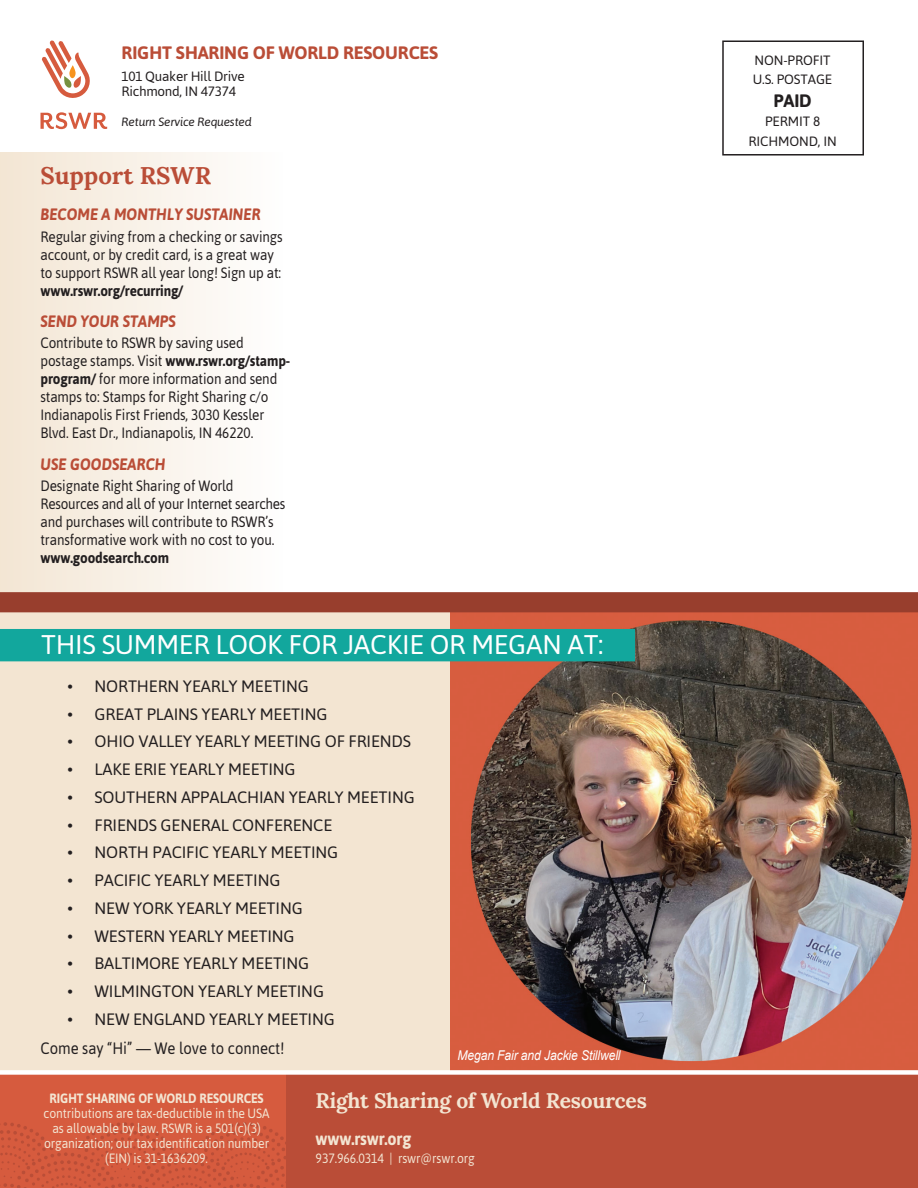
<style>
.page{position:relative;width:918px;height:1188px;background:#fff}
.page>*{position:absolute;margin:0;border:0;box-sizing:border-box;transform-origin:0 0}
.t1{font:27px "Asap";letter-spacing:-.01em;color:#fff}
.t2{font:700 24px "Lora";color:#ba4d37}
.t3{font:700 21px "Lora";letter-spacing:-.01em;color:#f3e5d2}
.t4{font:700 18px "Asap";letter-spacing:-.01em;color:#ba4d37}
.t5{font:700 18px "Asap";letter-spacing:-.01em;color:#f3e5d2;scale:.9 1}
.t6{font:700 18px "Asap";color:#231f20}
.t7{font:16.5px/29.2px "Asap";letter-spacing:-.01em;color:#231f20}
.t8{font:italic 700 16.5px "Asap";color:#ba4d37;scale:.9 1}
.t9{font:15px/18px "Asap";letter-spacing:-.01em;color:#231f20;scale:.9 1}
.t10{font:700 15px "Asap";letter-spacing:-.01em;color:#231f20;scale:.9 1}
.t11{font:13.5px/15px "Asap";letter-spacing:-.01em;color:#f3e5d2;text-align:center;scale:.9 1}
.t12{font:13.5px/19.5px "Asap";letter-spacing:-.015em;color:#231f20}
.t13{font:700 13.5px "Asap";letter-spacing:-.01em;color:#f3e5d2;scale:.9 1}
.t14{font:italic 13.5px "Arial";letter-spacing:-.01em;color:#fff;scale:.9 1}
.t15{font:italic 12px "Asap";letter-spacing:-.02em;color:#231f20}
.s1{font-weight:700}
</style>
<div class="page">
<div style="left:0;top:596px;width:918px;height:479px;background:#f3e5d2"></div>
<img style="left:450px;top:612px;width:468px;height:458px">
<div style="left:0;top:629px;width:635px;height:32px;background:#12a79d"></div>
<div style="left:0;top:1072px;width:724px;height:116px;background:#d65b3e"></div>
<svg style="left:0;top:1122px;width:286px;height:66px"></svg>
<div style="left:286px;top:1072px;width:632px;height:116px;background:#ba4d37"></div>
<div style="left:0;top:152px;width:284px;height:444px;background:linear-gradient(to right,#f3e6d4,#fefefe)"></div>
<div style="left:722px;top:40px;width:142px;height:116px;border:2px solid #231f20"></div>
<svg style="left:40px;top:112px;width:67px;height:17px"></svg>
<svg style="left:42px;top:40px;width:48px;height:58px"></svg>
<div style="left:0;top:592px;width:918px;height:20px;background:#983e2d"></div>
<div style="left:0;top:1070px;width:918px;height:5px;background:#fff"></div>
<p class="t4" style="left:122px;top:40px;width:318px">RIGHT SHARING OF WORLD RESOURCES</p>
<p class="t12" style="left:122px;top:68px;width:125px;line-height:15px">101 Quaker Hill Drive<br>Richmond, IN 47374</p>
<p class="t15" style="left:122px;top:114px;width:132px">Return Service Requested</p>
<h2 class="t2" style="left:40px;top:160px;width:172px">Support RSWR</h2>
<p class="t8" style="left:41px;top:203px;width:246px">BECOME A MONTHLY SUSTAINER</p>
<p class="t9" style="left:40px;top:227px;width:271px">Regular giving from a checking or savings account, or by credit card, is a great way to support RSWR all year long! Sign up at:</p>
<p class="t10" style="left:40px;top:280px;width:160px">www.rswr.org/recurring/</p>
<p class="t8" style="left:41px;top:310px;width:152px">SEND YOUR STAMPS</p>
<p class="t9" style="left:40px;top:334px;width:279px">Contribute to RSWR by saving used postage stamps. Visit <span class="s1">www.rswr.org/stamp&shy;program/</span> for more information and send stamps to: Stamps for Right Sharing c/o Indianapolis First Friends, 3030 Kessler Blvd. East Dr., Indianapolis, IN 46220.</p>
<p class="t8" style="left:41px;top:453px;width:141px">USE GOODSEARCH</p>
<p class="t9" style="left:40px;top:477px;width:274px">Designate Right Sharing of World Resources and all of your Internet searches and purchases will contribute to RSWR’s transformative work with no cost to you.</p>
<p class="t10" style="left:40px;top:548px;width:144px">www.goodsearch.com</p>
<h1 class="t1" style="left:41px;top:627px;width:564px">THIS SUMMER LOOK FOR JACKIE OR MEGAN AT:</h1>
<p class="t7" style="left:68px;top:671px;width:243px">• NORTHERN YEARLY MEETING</p>
<p class="t7" style="left:68px;top:699px;width:261px">• GREAT PLAINS YEARLY MEETING</p>
<p class="t7" style="left:68px;top:726px;width:345px">• OHIO VALLEY YEARLY MEETING OF FRIENDS</p>
<p class="t7" style="left:68px;top:754px;width:230px">• LAKE ERIE YEARLY MEETING</p>
<p class="t7" style="left:68px;top:782px;width:349px">• SOUTHERN APPALACHIAN YEARLY MEETING</p>
<p class="t7" style="left:68px;top:810px;width:266px">• FRIENDS GENERAL CONFERENCE</p>
<p class="t7" style="left:68px;top:837px;width:272px">• NORTH PACIFIC YEARLY MEETING</p>
<p class="t7" style="left:68px;top:865px;width:214px">• PACIFIC YEARLY MEETING</p>
<p class="t7" style="left:68px;top:893px;width:237px">• NEW YORK YEARLY MEETING</p>
<p class="t7" style="left:68px;top:921px;width:229px">• WESTERN YEARLY MEETING</p>
<p class="t7" style="left:68px;top:948px;width:243px">• BALTIMORE YEARLY MEETING</p>
<p class="t7" style="left:68px;top:976px;width:258px">• WILMINGTON YEARLY MEETING</p>
<p class="t7" style="left:40px;top:1004px;width:296px;text-indent:27px">• NEW ENGLAND YEARLY MEETING<br>Come say “Hi” — We love to connect!</p>
<p class="t14" style="left:458px;top:1046px;width:183px">Megan Fair and Jackie Stillwell</p>
<p class="t13" style="left:49px;top:1090px;width:240px">RIGHT SHARING OF WORLD RESOURCES</p>
<p class="t11" style="left:44px;top:1106px;width:253px">contributions are tax-deductible in the USA as allowable by law. RSWR is a 501(c)(3) organization; our tax identification number (EIN) is 31-1636209.</p>
<h3 class="t3" style="left:315px;top:1087px;width:333px">Right Sharing of World Resources</h3>
<p class="t5" style="left:316px;top:1126px;width:108px">www.rswr.org</p>
<p class="t11" style="left:316px;top:1150px;width:178px">937.966.0314 | rswr@rswr.org</p>
<p class="t12" style="left:753px;top:50px;width:81px">NON-PROFIT<br>U.S. POSTAGE</p>
<p class="t6" style="left:773px;top:88px;width:40px">PAID</p>
<p class="t12" style="left:748px;top:111px;width:90px;text-align:center">PERMIT 8<br>RICHMOND, IN</p>
</div>
